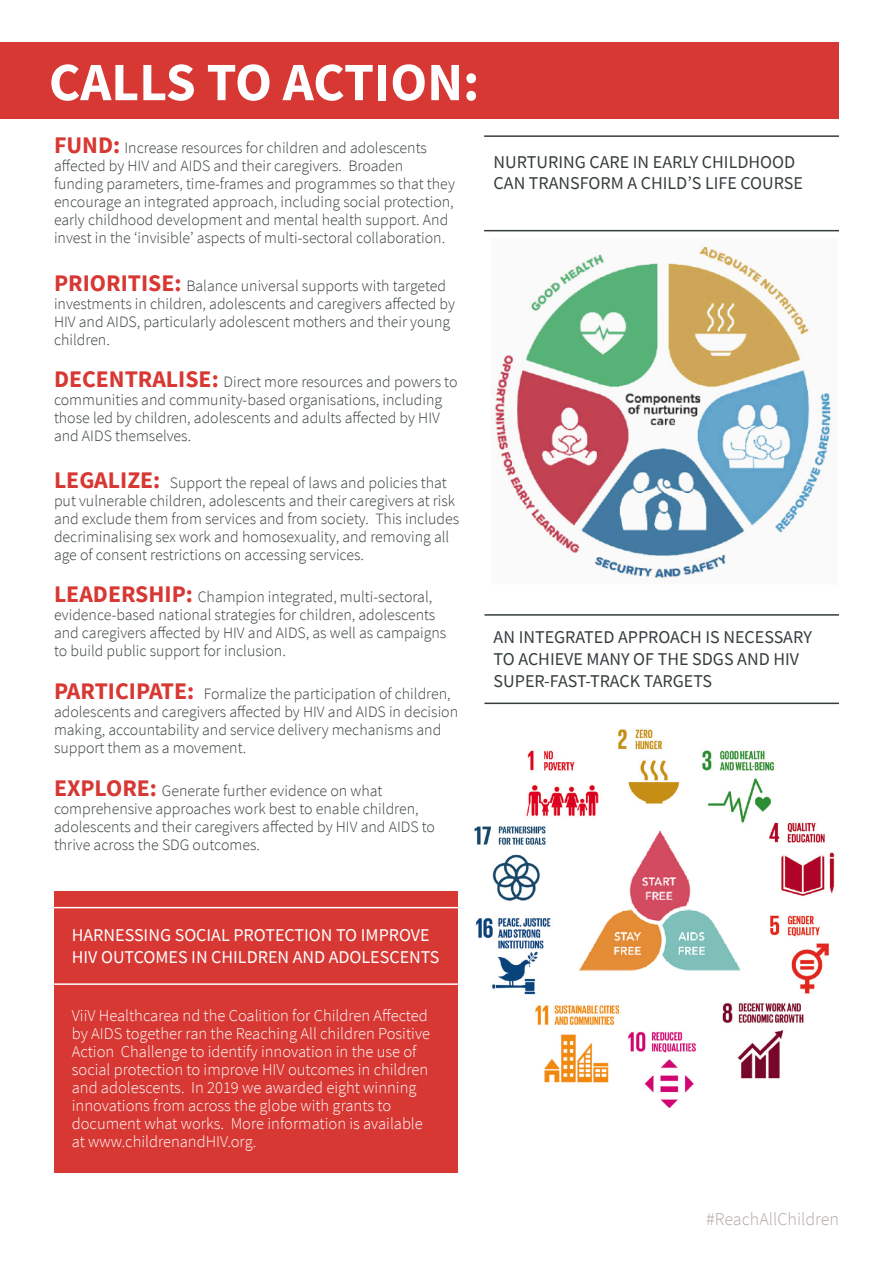
<style>
.page{position:relative;width:893px;height:1263px;background:#fff}
.page>*{position:absolute;margin:0;border:0;box-sizing:border-box;transform-origin:0 0}
.t1{font:700 54px "Source Sans Pro";color:#fff}
.t2{font:18px/21.6px "Source Sans Pro";color:#353d3e}
.t3{font:18px/21.6px "Source Sans Pro";color:#fff}
.t4{font:300 18px "Source Sans Pro";color:#b4a7a5}
.t5{font:300 16.5px/18px "Source Sans Pro";color:#fff}
.t6{font:300 15.9px/18px "Source Sans Pro";color:#353d3e}
.s1{font-weight:700;font-size:23.7px;color:#d73833}
</style>
<div class="page">
<img style="left:492px;top:246px;width:341px;height:336px">
<div style="left:54px;top:891px;width:403px;height:282px;background:#d73833"></div>
<hr style="left:484px;top:230px;width:355px;height:1px;background:#353d3e">
<hr style="left:484px;top:135px;width:355px;height:2px;background:#353d3e">
<hr style="left:54px;top:983px;width:418px;height:2px;background:#fff">
<hr style="left:54px;top:907px;width:418px;height:1px;background:#fff">
<hr style="left:484px;top:703px;width:355px;height:1px;background:#353d3e">
<hr style="left:484px;top:614px;width:355px;height:2px;background:#353d3e">
<div style="left:0;top:42px;width:839px;height:76px;background:#d73833"></div>
<img style="left:474px;top:729px;width:361px;height:380px">
<p class="t1" style="left:49px;top:46px;width:432px">CALLS TO ACTION:</p>
<p class="t6" style="left:54px;top:139px;width:402px"><span class="s1">FUND:</span> Increase resources for children and adolescents affected by HIV and AIDS and their caregivers. Broaden funding parameters, time-frames and programmes so that they encourage an integrated approach, including social protection, early childhood development and mental health support. And invest in the ‘invisible’ aspects of multi-sectoral collaboration.</p>
<p class="t6" style="left:54px;top:276px;width:403px"><span class="s1">PRIORITISE:</span> Balance universal supports with targeted investments in children, adolescents and caregivers affected by HIV and AIDS, particularly adolescent mothers and their young children.</p>
<p class="t6" style="left:54px;top:372px;width:405px"><span class="s1">DECENTRALISE:</span> Direct more resources and powers to communities and community-based organisations, including those led by children, adolescents and adults affected by HIV and AIDS themselves.</p>
<p class="t6" style="left:54px;top:474px;width:407px"><span class="s1">LEGALIZE:</span> Support the repeal of laws and policies that put vulnerable children, adolescents and their caregivers at risk and exclude them from services and from society. This includes decriminalising sex work and homosexuality, and removing all age of consent restrictions on accessing services.</p>
<p class="t6" style="left:54px;top:588px;width:394px"><span class="s1">LEADERSHIP:</span> Champion integrated, multi-sectoral, evidence-based national strategies for children, adolescents and caregivers affected by HIV and AIDS, as well as campaigns to build public support for inclusion.</p>
<p class="t6" style="left:54px;top:684px;width:406px"><span class="s1">PARTICIPATE:</span> Formalize the participation of children, adolescents and caregivers affected by HIV and AIDS in decision making, accountability and service delivery mechanisms and support them as a movement.</p>
<p class="t6" style="left:54px;top:781px;width:382px"><span class="s1">EXPLORE:</span> Generate further evidence on what comprehensive approaches work best to enable children, adolescents and their caregivers affected by HIV and AIDS to thrive across the SDG outcomes.</p>
<p class="t2" style="left:494px;top:151px;width:311px">NURTURING CARE IN EARLY CHILDHOOD<br>CAN TRANSFORM A CHILD’S LIFE COURSE</p>
<p class="t2" style="left:494px;top:626px;width:320px">AN INTEGRATED APPROACH IS NECESSARY<br>TO ACHIEVE MANY OF THE SDGS AND HIV<br>SUPER-FAST-TRACK TARGETS</p>
<p class="t3" style="left:72px;top:924px;width:369px">HARNESSING SOCIAL PROTECTION TO IMPROVE<br>HIV OUTCOMES IN CHILDREN AND ADOLESCENTS</p>
<p class="t5" style="left:72px;top:1006px;width:360px">ViiV Healthcarea nd the Coalition for Children Affected by AIDS together ran the Reaching All children Positive Action Challenge to identify innovation in the use of social protection to improve HIV outcomes in children and adolescents. In 2019 we awarded eight winning innovations from across the globe with grants to document what works. More information is available at www.childrenandHIV.org.</p>
<p class="t4" style="left:706px;top:1207px;width:134px">#ReachAllChildren</p>
</div>
